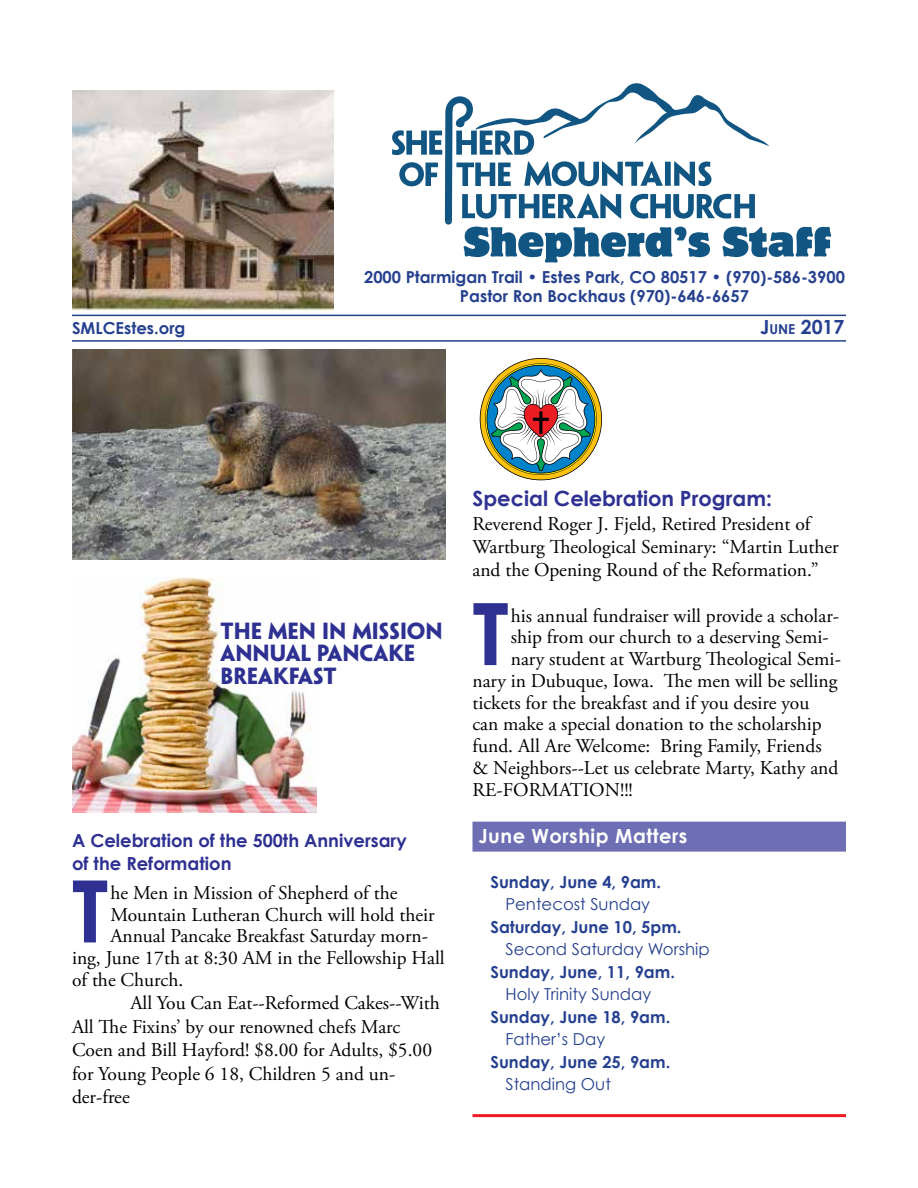
<style>
.page{position:relative;width:918px;height:1188px;background:#fff}
.page>*{position:absolute;margin:0;border:0;box-sizing:border-box;transform-origin:0 0}
.t1{font:700 86.25px "Century Gothic";color:#2e3192}
.t2{font:700 21px/22.5px "Penumbra Sans Std";color:#2e3192}
.t3{font:700 21px "Century Gothic";color:#2e3192}
.t4{font:19.5px/23.4px "Adobe Garamond Pro";color:#000}
.t5{font:700 19.5px "Century Gothic";letter-spacing:.025em;color:#fff}
.t6{font:700 19.5px "Century Gothic";color:#25408f}
.t7{font:700 18px/22.5px "Century Gothic";color:#2e3192}
.t8{font:700 16.5px/19.8px "Century Gothic";color:#25408f;text-align:center}
.t9{font:16.5px "Century Gothic";color:#25408f}
.s1{font-size:13.65px}
</style>
<div class="page">
<hr style="left:72px;top:315px;width:774px;height:1px;background:#25408f">
<hr style="left:72px;top:340px;width:774px;height:2px;background:#25408f">
<img style="left:72px;top:90px;width:261px;height:221px">
<svg style="left:392px;top:83px;width:439px;height:180px"></svg>
<img style="left:72px;top:349px;width:374px;height:210px">
<div style="left:472px;top:822px;width:374px;height:30px;background:#6d6eb3"></div>
<hr style="left:472px;top:1114px;width:374px;height:3px;background:#ed1c24">
<svg style="left:480px;top:358px;width:122px;height:122px"></svg>
<img style="left:72px;top:578px;width:245px;height:235px">
<p class="t8" style="left:364px;top:266px;width:482px">2000 Ptarmigan Trail • Estes Park, CO 80517 • (970)-586-3900<br>Pastor Ron Bockhaus (970)-646-6657</p>
<p class="t8" style="left:72px;top:318px;width:115px">SMLCEstes.org</p>
<p class="t6" style="left:760px;top:315px;width:86px">J<span class="s1">UNE</span> 2017</p>
<p class="t2" style="left:220px;top:620px;width:224px">THE MEN IN MISSION<br>ANNUAL PANCAKE<br>BREAKFAST</p>
<p class="t7" style="left:72px;top:829px;width:336px">A Celebration of the 500th Anniversary of the Reformation</p>
<h1 class="t1" style="left:72px;top:857px;width:38px">T</h1>
<p class="t4" style="left:110px;top:882px;width:289px">he Men in Mission of Shepherd of the</p>
<p class="t4" style="left:110px;top:904px;width:326px">Mountain Lutheran Church will hold their</p>
<p class="t4" style="left:110px;top:925px;width:319px">Annual Pancake Breakfast Saturday morn-</p>
<p class="t4" style="left:72px;top:947px;width:374px">ing, June 17th at 8:30 AM in the Fellowship Hall</p>
<p class="t4" style="left:72px;top:969px;width:113px">of the Church.</p>
<p class="t4" style="left:131px;top:992px;width:311px">All You Can Eat--Reformed Cakes--With</p>
<p class="t4" style="left:72px;top:1016px;width:330px">All The Fixins’ by our renowned chefs Marc</p>
<p class="t4" style="left:72px;top:1039px;width:362px">Coen and Bill Hayford! $8.00 for Adults, $5.00</p>
<p class="t4" style="left:72px;top:1062px;width:325px">for Young People 6 18, Children 5 and un-</p>
<p class="t4" style="left:72px;top:1086px;width:59px">der-free</p>
<p class="t3" style="left:472px;top:485px;width:301px">Special Celebration Program:</p>
<p class="t4" style="left:472px;top:512px;width:368px">Reverend Roger J. Fjeld, Retired President of<br>Wartburg Theological Seminary: “Martin Luther and the Opening Round of the Reformation.”</p>
<h1 class="t1" style="left:472px;top:580px;width:38px">T</h1>
<p class="t4" style="left:511px;top:604px;width:330px">his annual fundraiser will provide a scholar-</p>
<p class="t4" style="left:511px;top:626px;width:319px">ship from our church to a deserving Semi-</p>
<p class="t4" style="left:511px;top:648px;width:332px">nary student at Wartburg Theological Semi-</p>
<p class="t4" style="left:473px;top:670px;width:367px">nary in Dubuque, Iowa. The men will be selling</p>
<p class="t4" style="left:473px;top:691px;width:338px">tickets for the breakfast and if you desire you</p>
<p class="t4" style="left:473px;top:713px;width:351px">can make a special donation to the scholarship</p>
<p class="t4" style="left:473px;top:735px;width:351px">fund. All Are Welcome: Bring Family, Friends</p>
<p class="t4" style="left:473px;top:757px;width:367px">&amp; Neighbors--Let us celebrate Marty, Kathy and</p>
<p class="t4" style="left:473px;top:778px;width:162px">RE-FORMATION!!!</p>
<p class="t5" style="left:478px;top:823px;width:210px">June Worship Matters</p>
<p class="t8" style="left:490px;top:871px;width:172px">Sunday, June 4, 9am.</p>
<p class="t9" style="left:505px;top:894px;width:146px">Pentecost Sunday</p>
<p class="t8" style="left:490px;top:916px;width:193px">Saturday, June 10, 5pm.</p>
<p class="t9" style="left:505px;top:939px;width:206px">Second Saturday Worship</p>
<p class="t8" style="left:490px;top:961px;width:186px">Sunday, June, 11, 9am.</p>
<p class="t9" style="left:505px;top:984px;width:147px">Holy Trinity Sunday</p>
<p class="t8" style="left:490px;top:1006px;width:181px">Sunday, June 18, 9am.</p>
<p class="t9" style="left:505px;top:1029px;width:101px">Father’s Day</p>
<p class="t8" style="left:490px;top:1051px;width:181px">Sunday, June 25, 9am.</p>
<p class="t9" style="left:505px;top:1074px;width:107px">Standing Out</p>
</div>
